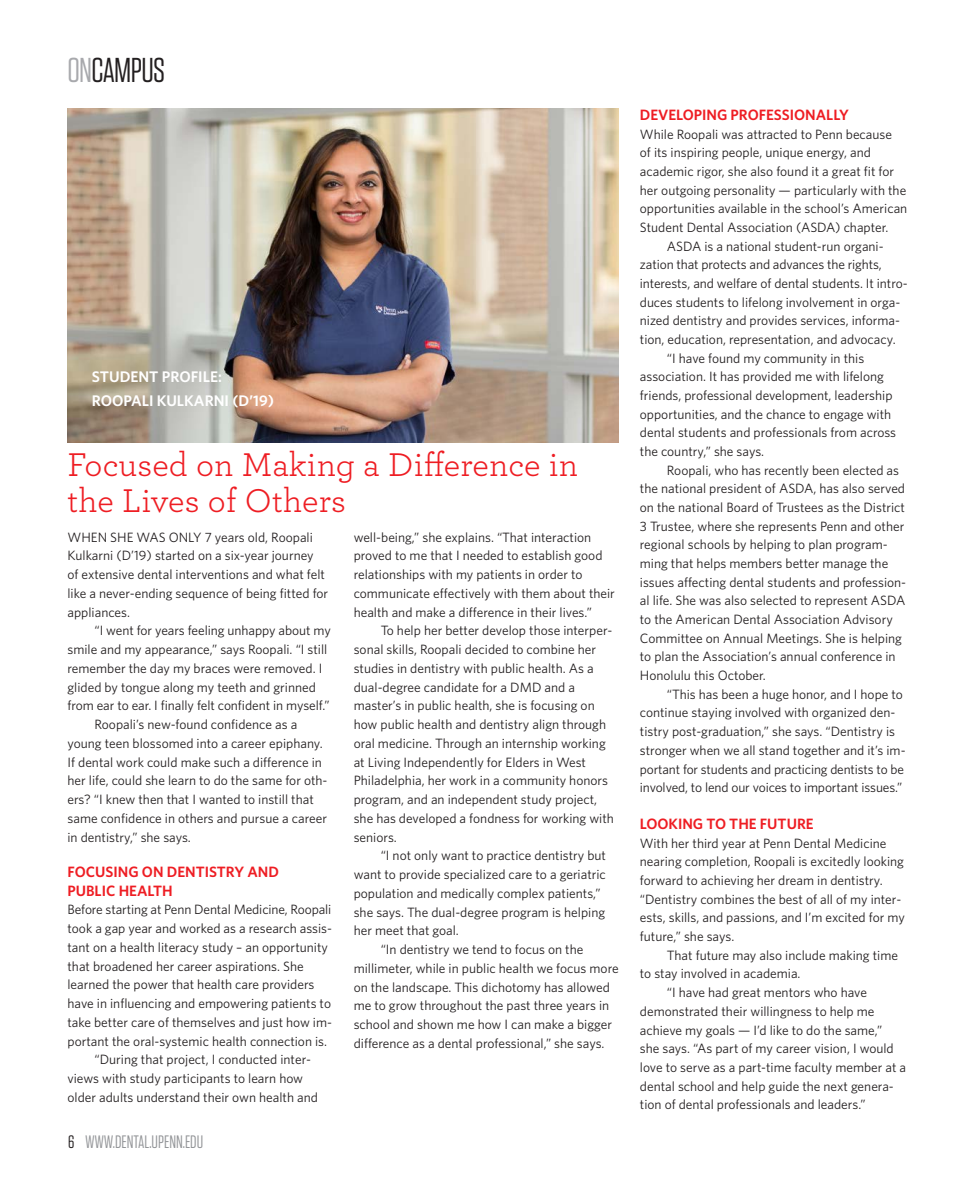
<style>
.page{position:relative;width:972px;height:1188px;background:#fff}
.page>*{position:absolute;margin:0;border:0;box-sizing:border-box;transform-origin:0 0}
.t1{font:34.5px/36px "Archer";letter-spacing:.005em;color:#ee1d23}
.t2{font:34.5px "Tungsten";letter-spacing:-.02em;color:#231f20}
.t3{font:18px "Tungsten";color:#939598}
.t4{font:600 15.3px/23.7px "Whitney";color:#fff}
.t5{font:600 15px/18.8px "Whitney";color:#ee1d23}
.t6{font:13.5px/18.8px "Whitney";color:#231f20}
.s1{color:#a8a9ad}
.s2{color:#231f20}
</style>
<div class="page">
<img style="left:68px;top:108px;width:550px;height:335px">
<h1 class="t2" style="left:68px;top:52px;width:99px"><span class="s1">ON</span>CAMPUS</h1>
<p class="t4" style="left:92px;top:364px;width:184px">STUDENT PROFILE:<br>ROOPALI KULKARNI (D’19)</p>
<h1 class="t1" style="left:68px;top:445px;width:512px">Focused on Making a Difference in the Lives of Others</h1>
<p class="t6" style="left:68px;top:527px;width:262px">WHEN SHE WAS ONLY 7 years old, Roopali Kulkarni (D’19) started on a six-year journey<br>of extensive dental interventions and what felt like a never-ending sequence of being fitted for appliances.</p>
<p class="t6" style="left:94px;top:621px;width:238px">“I went for years feeling unhappy about my</p>
<p class="t6" style="left:68px;top:640px;width:261px">smile and my appearance,” says Roopali. “I still</p>
<p class="t6" style="left:68px;top:659px;width:256px">remember the day my braces were removed. I</p>
<p class="t6" style="left:68px;top:677px;width:250px">glided by tongue along my teeth and grinned</p>
<p class="t6" style="left:68px;top:696px;width:264px">from ear to ear. I finally felt confident in myself.”</p>
<p class="t6" style="left:94px;top:715px;width:204px">Roopali’s new-found confidence as a</p>
<p class="t6" style="left:68px;top:734px;width:257px">young teen blossomed into a career epiphany.</p>
<p class="t6" style="left:68px;top:752px;width:256px">If dental work could make such a difference in</p>
<p class="t6" style="left:68px;top:771px;width:262px">her life, could she learn to do the same for oth-</p>
<p class="t6" style="left:68px;top:790px;width:248px">ers? “I knew then that I wanted to instill that</p>
<p class="t6" style="left:68px;top:809px;width:261px">same confidence in others and pursue a career</p>
<p class="t6" style="left:68px;top:827px;width:125px">in dentistry,” she says.</p>
<p class="t5" style="left:68px;top:862px;width:213px">FOCUSING ON DENTISTRY AND<br>PUBLIC HEALTH</p>
<p class="t6" style="left:68px;top:900px;width:265px">Before starting at Penn Dental Medicine, Roopali</p>
<p class="t6" style="left:68px;top:919px;width:266px">took a gap year and worked as a research assis-</p>
<p class="t6" style="left:68px;top:938px;width:262px">tant on a health literacy study – an opportunity</p>
<p class="t6" style="left:68px;top:956px;width:238px">that broadened her career aspirations. She</p>
<p class="t6" style="left:68px;top:975px;width:248px">learned the power that health care providers</p>
<p class="t6" style="left:68px;top:994px;width:265px">have in influencing and empowering patients to</p>
<p class="t6" style="left:68px;top:1013px;width:266px">take better care of themselves and just how im-</p>
<p class="t6" style="left:68px;top:1031px;width:261px">portant the oral-systemic health connection is.</p>
<p class="t6" style="left:94px;top:1050px;width:218px">“During that project, I conducted inter-</p>
<p class="t6" style="left:68px;top:1069px;width:237px">views with study participants to learn how</p>
<p class="t6" style="left:68px;top:1088px;width:252px">older adults understand their own health and</p>
<h2 class="t3" style="left:68px;top:1133px;width:137px"><span class="s2">6</span> WWW.DENTAL.UPENN.EDU</h2>
<p class="t6" style="left:354px;top:527px;width:263px">well-being,” she explains. “That interaction proved to me that I needed to establish good relationships with my patients in order to communicate effectively with them about their health and make a difference in their lives.”</p>
<p class="t6" style="left:354px;top:621px;width:262px;text-indent:27px">To help her better develop those interper&shy;sonal skills, Roopali decided to combine her studies in dentistry with public health. As a dual-degree candidate for a DMD and a master’s in public health, she is focusing on how public health and dentistry align through oral medicine. Through an internship working at Living Independently for Elders in West Philadelphia, her work in a community honors program, and an independent study project, she has developed a fondness for working with seniors.</p>
<p class="t6" style="left:381px;top:846px;width:227px">“I not only want to practice dentistry but</p>
<p class="t6" style="left:354px;top:865px;width:254px">want to provide specialized care to a geriatric</p>
<p class="t6" style="left:354px;top:884px;width:249px">population and medically complex patients,”</p>
<p class="t6" style="left:354px;top:902px;width:253px">she says. The dual-degree program is helping</p>
<p class="t6" style="left:354px;top:921px;width:107px">her meet that goal.</p>
<p class="t6" style="left:381px;top:940px;width:204px">“In dentistry we tend to focus on the</p>
<p class="t6" style="left:354px;top:959px;width:267px">millimeter, while in public health we focus more</p>
<p class="t6" style="left:354px;top:977px;width:258px">on the landscape. This dichotomy has allowed</p>
<p class="t6" style="left:354px;top:996px;width:257px">me to grow throughout the past three years in</p>
<p class="t6" style="left:354px;top:1015px;width:260px">school and shown me how I can make a bigger</p>
<p class="t6" style="left:354px;top:1034px;width:252px">difference as a dental professional,” she says.</p>
<p class="t5" style="left:640px;top:105px;width:210px">DEVELOPING PROFESSIONALLY</p>
<p class="t6" style="left:640px;top:124px;width:254px">While Roopali was attracted to Penn because</p>
<p class="t6" style="left:640px;top:143px;width:233px">of its inspiring people, unique energy, and</p>
<p class="t6" style="left:640px;top:162px;width:256px">academic rigor, she also found it a great fit for</p>
<p class="t6" style="left:640px;top:180px;width:268px">her outgoing personality — particularly with the</p>
<p class="t6" style="left:640px;top:199px;width:269px">opportunities available in the school’s American</p>
<p class="t6" style="left:640px;top:218px;width:250px">Student Dental Association (ASDA) chapter.</p>
<p class="t6" style="left:667px;top:236px;width:218px">ASDA is a national student-run organi-</p>
<p class="t6" style="left:640px;top:255px;width:244px">zation that protects and advances the rights,</p>
<p class="t6" style="left:640px;top:274px;width:269px">interests, and welfare of dental students. It intro-</p>
<p class="t6" style="left:640px;top:292px;width:262px">duces students to lifelong involvement in orga-</p>
<p class="t6" style="left:640px;top:311px;width:262px">nized dentistry and provides services, informa-</p>
<p class="t6" style="left:640px;top:330px;width:257px">tion, education, representation, and advocacy.</p>
<p class="t6" style="left:667px;top:348px;width:199px">“I have found my community in this</p>
<p class="t6" style="left:640px;top:367px;width:246px">association. It has provided me with lifelong</p>
<p class="t6" style="left:640px;top:386px;width:254px">friends, professional development, leadership</p>
<p class="t6" style="left:640px;top:404px;width:253px">opportunities, and the chance to engage with</p>
<p class="t6" style="left:640px;top:423px;width:258px">dental students and professionals from across</p>
<p class="t6" style="left:640px;top:442px;width:126px">the country,” she says.</p>
<p class="t6" style="left:667px;top:460px;width:234px">Roopali, who has recently been elected as</p>
<p class="t6" style="left:640px;top:479px;width:267px">the national president of ASDA, has also served</p>
<p class="t6" style="left:640px;top:498px;width:267px">on the national Board of Trustees as the District</p>
<p class="t6" style="left:640px;top:516px;width:266px">3 Trustee, where she represents Penn and other</p>
<p class="t6" style="left:640px;top:535px;width:249px">regional schools by helping to plan program-</p>
<p class="t6" style="left:640px;top:554px;width:250px">ming that helps members better manage the</p>
<p class="t6" style="left:640px;top:572px;width:268px">issues affecting dental students and profession-</p>
<p class="t6" style="left:640px;top:591px;width:267px">al life. She was also selected to represent ASDA</p>
<p class="t6" style="left:640px;top:610px;width:254px">to the American Dental Association Advisory</p>
<p class="t6" style="left:640px;top:628px;width:264px">Committee on Annual Meetings. She is helping</p>
<p class="t6" style="left:640px;top:647px;width:257px">to plan the Association’s annual conference in</p>
<p class="t6" style="left:640px;top:666px;width:128px">Honolulu this October.</p>
<p class="t6" style="left:667px;top:684px;width:238px">“This has been a huge honor, and I hope to</p>
<p class="t6" style="left:640px;top:703px;width:257px">continue staying involved with organized den-</p>
<p class="t6" style="left:640px;top:722px;width:257px">tistry post-graduation,” she says. “Dentistry is</p>
<p class="t6" style="left:640px;top:741px;width:267px">stronger when we all stand together and it’s im-</p>
<p class="t6" style="left:640px;top:759px;width:266px">portant for students and practicing dentists to be</p>
<p class="t6" style="left:640px;top:778px;width:264px">involved, to lend our voices to important issues.”</p>
<p class="t5" style="left:640px;top:814px;width:175px">LOOKING TO THE FUTURE</p>
<p class="t6" style="left:640px;top:834px;width:267px">With her third year at Penn Dental Medicine nearing completion, Roopali is excitedly looking forward to achieving her dream in dentistry. “Dentistry combines the best of all of my inter&shy;ests, skills, and passions, and I’m excited for my future,” she says.</p>
<p class="t6" style="left:667px;top:945px;width:233px">That future may also include making time</p>
<p class="t6" style="left:640px;top:964px;width:162px">to stay involved in academia.</p>
<p class="t6" style="left:667px;top:983px;width:202px">“I have had great mentors who have</p>
<p class="t6" style="left:640px;top:1001px;width:236px">demonstrated their willingness to help me</p>
<p class="t6" style="left:640px;top:1020px;width:244px">achieve my goals — I’d like to do the same,”</p>
<p class="t6" style="left:640px;top:1039px;width:255px">she says. “As part of my career vision, I would</p>
<p class="t6" style="left:640px;top:1057px;width:268px">love to serve as a part-time faculty member at a</p>
<p class="t6" style="left:640px;top:1076px;width:255px">dental school and help guide the next genera-</p>
<p class="t6" style="left:640px;top:1095px;width:227px">tion of dental professionals and leaders.”</p>
</div>
